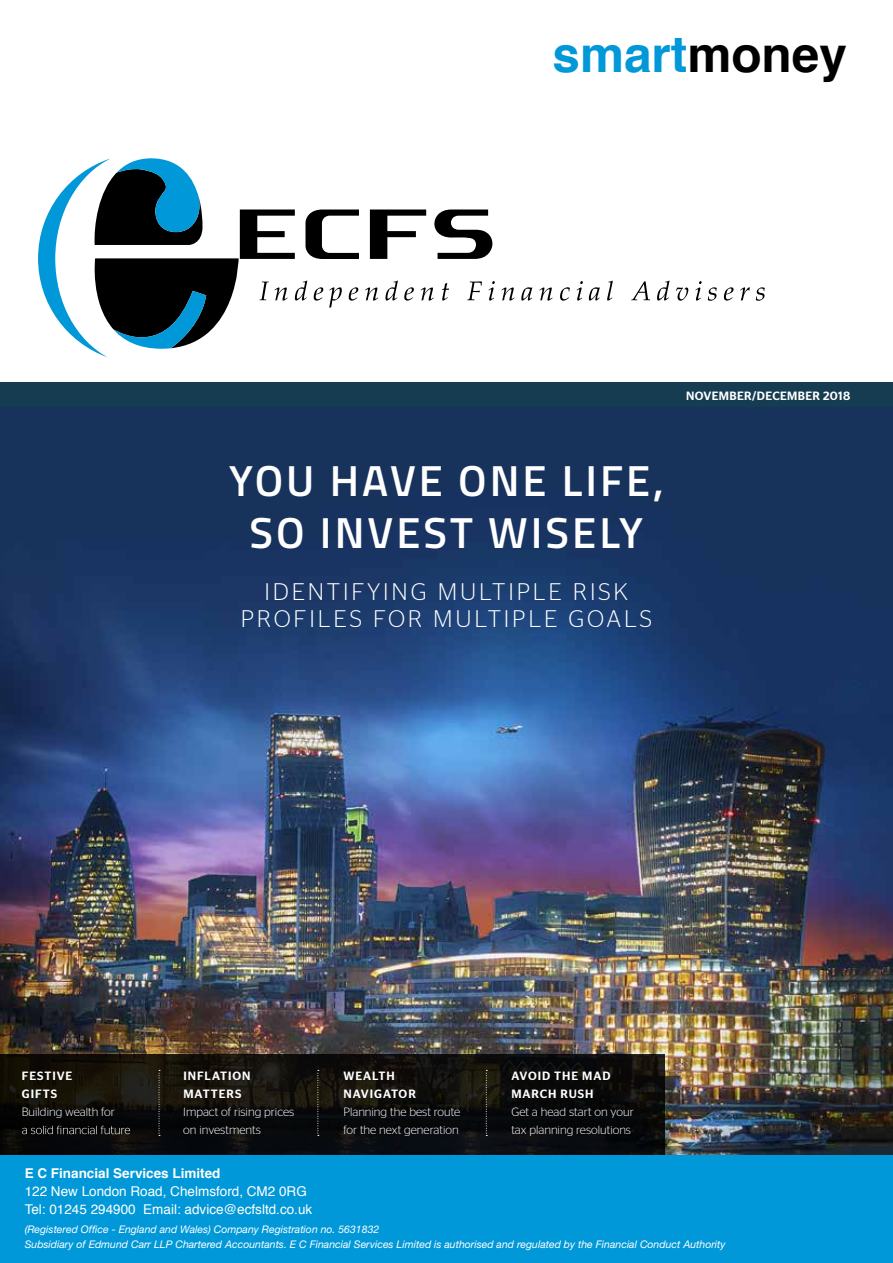
<style>
.page{position:relative;width:893px;height:1263px;background:#fff}
.page>*{position:absolute;margin:0;border:0;box-sizing:border-box;transform-origin:0 0}
.t1{font:700 49.5px "Helvetica";color:#0098d8}
.t2{font:600 43.5px/51.6px "Titillium";letter-spacing:.07em;color:#fff;text-align:center}
.t3{font:300 24px/27px "Stag Sans";letter-spacing:.12em;color:#fff;text-align:center}
.t4{font:13.5px/18px "Helvetica";color:#fff}
.t5{font:700 13.5px "Helvetica";color:#fff}
.t6{font:300 12px/18px "Stag Sans";color:#fff}
.t7{font:500 12px/18px "Stag Sans";letter-spacing:.075em;color:#fff}
.t8{font:500 12px "Stag Sans";letter-spacing:.03em;color:#fff}
.t9{font:italic 10.5px/15px "Helvetica Neue";color:#fff}
.s1{color:#000}
</style>
<div class="page">
<img style="left:0;top:407px;width:893px;height:748px">
<svg style="left:0;top:1054px;width:664px;height:101px;background:#0e0d0b"></svg>
<div style="left:0;top:383px;width:893px;height:24px;background:#163c52"></div>
<svg style="left:22px;top:1126px;width:108px;height:8px"></svg>
<svg style="left:159px;top:1070px;width:1px;height:66px"></svg>
<svg style="left:317px;top:1070px;width:2px;height:66px"></svg>
<svg style="left:486px;top:1070px;width:1px;height:66px"></svg>
<div style="left:0;top:1155px;width:893px;height:108px;background:#0098d8"></div>
<svg style="left:365px;top:287px;width:13px;height:14px"></svg>
<svg style="left:385px;top:281px;width:13px;height:20px"></svg>
<svg style="left:404px;top:287px;width:10px;height:14px"></svg>
<svg style="left:421px;top:287px;width:13px;height:14px"></svg>
<svg style="left:442px;top:283px;width:7px;height:18px"></svg>
<svg style="left:467px;top:281px;width:15px;height:19px"></svg>
<svg style="left:489px;top:281px;width:6px;height:20px"></svg>
<svg style="left:501px;top:287px;width:13px;height:14px"></svg>
<svg style="left:521px;top:287px;width:11px;height:14px"></svg>
<svg style="left:539px;top:287px;width:13px;height:14px"></svg>
<svg style="left:560px;top:287px;width:10px;height:14px"></svg>
<svg style="left:577px;top:281px;width:6px;height:20px"></svg>
<svg style="left:589px;top:287px;width:11px;height:14px"></svg>
<svg style="left:607px;top:281px;width:6px;height:20px"></svg>
<svg style="left:631px;top:281px;width:19px;height:19px"></svg>
<svg style="left:657px;top:281px;width:12px;height:20px"></svg>
<svg style="left:676px;top:287px;width:12px;height:14px"></svg>
<svg style="left:695px;top:281px;width:7px;height:20px"></svg>
<svg style="left:708px;top:287px;width:9px;height:14px"></svg>
<svg style="left:724px;top:287px;width:9px;height:14px"></svg>
<svg style="left:740px;top:287px;width:10px;height:14px"></svg>
<svg style="left:756px;top:287px;width:9px;height:14px"></svg>
<svg style="left:370px;top:209px;width:56px;height:50px"></svg>
<svg style="left:434px;top:209px;width:58px;height:50px"></svg>
<svg style="left:38px;top:158px;width:321px;height:199px"></svg>
<h1 class="t1" style="left:553px;top:21px;width:296px">smart<span class="s1">money</span></h1>
<p class="t8" style="left:686px;top:389px;width:166px">NOVEMBER/DECEMBER 2018</p>
<h2 class="t2" style="left:229px;top:453px;width:436px">YOU HAVE ONE LIFE,<br>SO INVEST WISELY</h2>
<h3 class="t3" style="left:241px;top:578px;width:413px">IDENTIFYING MULTIPLE RISK<br>PROFILES FOR MULTIPLE GOALS</h3>
<p class="t7" style="left:22px;top:1067px;width:52px">FESTIVE<br>GIFTS</p>
<p class="t6" style="left:22px;top:1103px;width:95px">Building wealth for</p>
<p class="t7" style="left:183px;top:1067px;width:69px">INFLATION<br>MATTERS</p>
<p class="t6" style="left:183px;top:1103px;width:113px">Impact of rising prices on investments</p>
<p class="t7" style="left:344px;top:1067px;width:74px">WEALTH<br>NAVIGATOR</p>
<p class="t6" style="left:343px;top:1103px;width:118px">Planning the best route for the next generation</p>
<p class="t7" style="left:511px;top:1067px;width:101px">AVOID THE MAD<br>MARCH RUSH</p>
<p class="t6" style="left:511px;top:1103px;width:124px">Get a head start on your tax planning resolutions</p>
<p class="t5" style="left:25px;top:1164px;width:197px">E C Financial Services Limited</p>
<p class="t4" style="left:25px;top:1183px;width:289px">122 New London Road, Chelmsford, CM2 0RG<br>Tel: 01245 294900 Email: advice@ecfsltd.co.uk</p>
<p class="t9" style="left:25px;top:1222px;width:702px">(Registered Office - England and Wales) Company Registration no. 5631832<br>Subsidiary of Edmund Carr LLP Chartered Accountants. E C Financial Services Limited is authorised and regulated by the Financial Conduct Authority</p>
</div>
